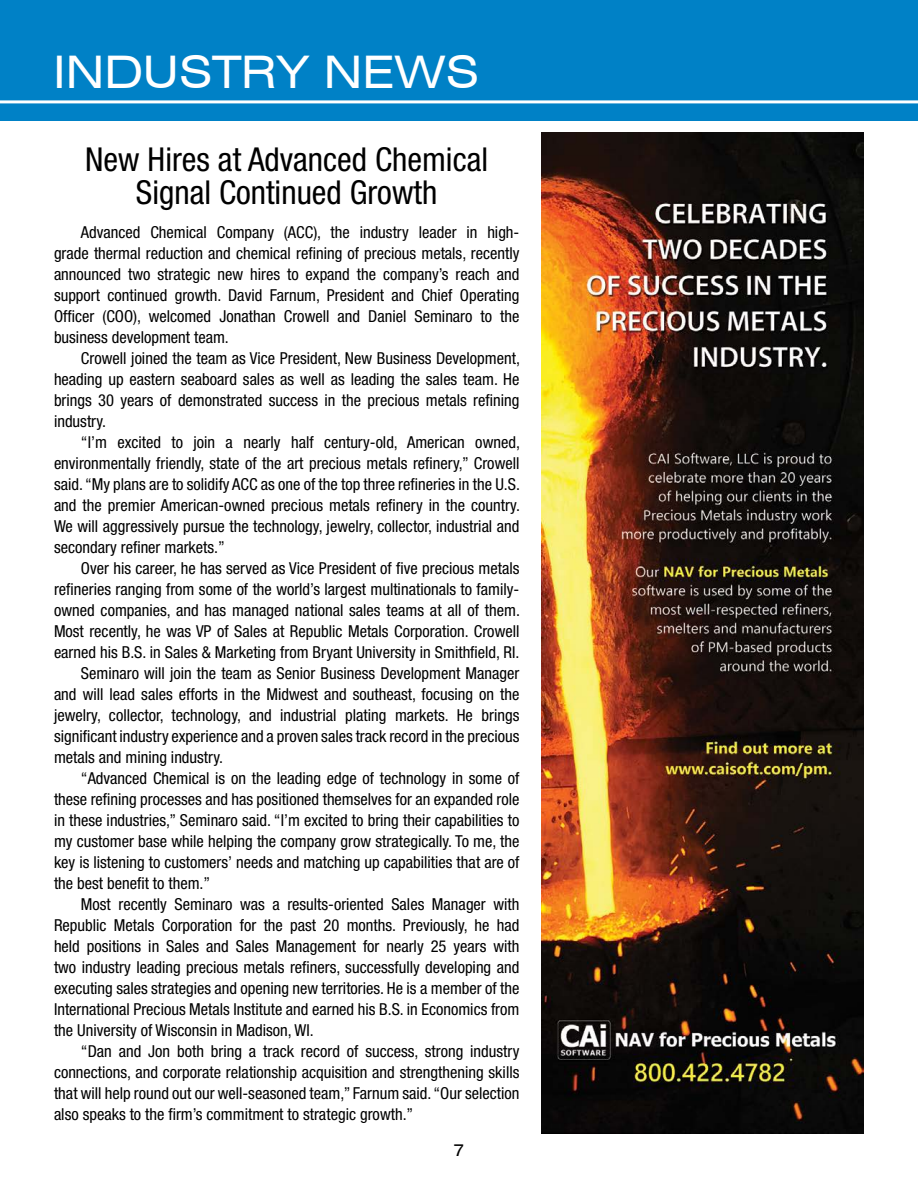
<style>
.page{position:relative;width:918px;height:1188px;background:#fff}
.page>*{position:absolute;margin:0;border:0;box-sizing:border-box;transform-origin:0 0}
.t1{font:expanded 45px "Swiss 721 BT";color:#fff}
.t2{font:condensed 33px/33px "Helvetica Neue";color:#000;text-align:center}
.t3{font:condensed 16.5px/21px "Helvetica Neue";color:#000;text-align:justify}
.t4{font:expanded 16.5px "Swiss 721 BT";color:#000}
</style>
<div class="page">
<div style="left:0;top:0;width:918px;height:122px;background:#0081c6"></div>
<hr style="left:0;top:100px;width:918px;height:3px;background:#fff">
<img style="left:541px;top:133px;width:323px;height:1001px">
<h1 class="t1" style="left:53px;top:45px;width:428px">INDUSTRY NEWS</h1>
<h2 class="t2" style="left:85px;top:142px;width:404px">New Hires at Advanced Chemical<br>Signal Continued Growth</h2>
<p class="t3" style="left:54px;top:221px;width:467px;text-indent:27px">Advanced Chemical Company (ACC), the industry leader in high&shy;grade thermal reduction and chemical refining of precious metals, recently announced two strategic new hires to expand the company’s reach and support continued growth. David Farnum, President and Chief Operating Officer (COO), welcomed Jonathan Crowell and Daniel Seminaro to the business development team.</p>
<p class="t3" style="left:54px;top:347px;width:468px;text-indent:27px">Crowell joined the team as Vice President, New Business Development, heading up eastern seaboard sales as well as leading the sales team. He brings 30 years of demonstrated success in the precious metals refining industry.</p>
<p class="t3" style="left:54px;top:431px;width:468px;text-indent:27px">“I’m excited to join a nearly half century-old, American owned, environmentally friendly, state of the art precious metals refinery,” Crowell said. “My plans are to solidify ACC as one of the top three refineries in the U.S. and the premier American-owned precious metals refinery in the country.<br>We will aggressively pursue the technology, jewelry, collector, industrial and secondary refiner markets.”</p>
<p class="t3" style="left:81px;top:557px;width:440px">Over his career, he has served as Vice President of five precious metals</p>
<p class="t3" style="left:54px;top:578px;width:467px">refineries ranging from some of the world’s largest multinationals to family-</p>
<p class="t3" style="left:54px;top:599px;width:468px">owned companies, and has managed national sales teams at all of them.</p>
<p class="t3" style="left:54px;top:620px;width:467px">Most recently, he was VP of Sales at Republic Metals Corporation. Crowell</p>
<p class="t3" style="left:54px;top:641px;width:467px">earned his B.S. in Sales &amp; Marketing from Bryant University in Smithfield, RI.</p>
<p class="t3" style="left:81px;top:662px;width:440px">Seminaro will join the team as Senior Business Development Manager</p>
<p class="t3" style="left:54px;top:683px;width:467px">and will lead sales efforts in the Midwest and southeast, focusing on the</p>
<p class="t3" style="left:54px;top:704px;width:467px">jewelry, collector, technology, and industrial plating markets. He brings</p>
<p class="t3" style="left:54px;top:725px;width:467px">significant industry experience and a proven sales track record in the precious</p>
<p class="t3" style="left:54px;top:746px;width:171px">metals and mining industry.</p>
<p class="t3" style="left:81px;top:767px;width:440px">“Advanced Chemical is on the leading edge of technology in some of</p>
<p class="t3" style="left:54px;top:788px;width:467px">these refining processes and has positioned themselves for an expanded role</p>
<p class="t3" style="left:54px;top:809px;width:467px">in these industries,” Seminaro said. “I’m excited to bring their capabilities to</p>
<p class="t3" style="left:54px;top:830px;width:467px">my customer base while helping the company grow strategically. To me, the</p>
<p class="t3" style="left:54px;top:851px;width:467px">key is listening to customers’ needs and matching up capabilities that are of</p>
<p class="t3" style="left:54px;top:872px;width:158px">the best benefit to them.”</p>
<p class="t3" style="left:81px;top:893px;width:440px">Most recently Seminaro was a results-oriented Sales Manager with</p>
<p class="t3" style="left:54px;top:914px;width:467px">Republic Metals Corporation for the past 20 months. Previously, he had</p>
<p class="t3" style="left:54px;top:935px;width:467px">held positions in Sales and Sales Management for nearly 25 years with</p>
<p class="t3" style="left:54px;top:956px;width:467px">two industry leading precious metals refiners, successfully developing and</p>
<p class="t3" style="left:54px;top:977px;width:467px">executing sales strategies and opening new territories. He is a member of the</p>
<p class="t3" style="left:54px;top:998px;width:467px">International Precious Metals Institute and earned his B.S. in Economics from</p>
<p class="t3" style="left:54px;top:1019px;width:261px">the University of Wisconsin in Madison, WI.</p>
<p class="t3" style="left:81px;top:1040px;width:440px">“Dan and Jon both bring a track record of success, strong industry</p>
<p class="t3" style="left:54px;top:1061px;width:467px">connections, and corporate relationship acquisition and strengthening skills</p>
<p class="t3" style="left:54px;top:1082px;width:467px">that will help round out our well-seasoned team,” Farnum said. “Our selection</p>
<p class="t3" style="left:54px;top:1103px;width:361px">also speaks to the firm’s commitment to strategic growth.”</p>
<p class="t4" style="left:453px;top:1140px;width:13px">7</p>
</div>
